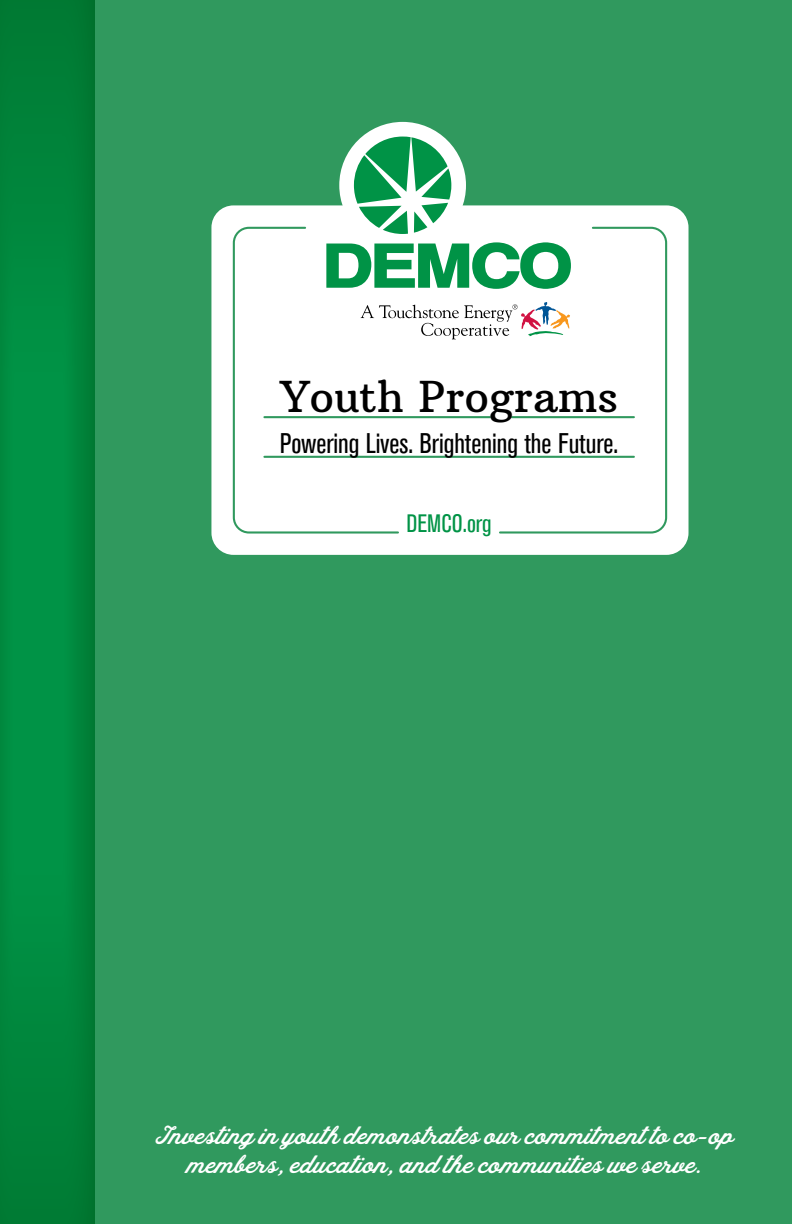
<style>
.page{position:relative;width:792px;height:1224px;background:#30995e}
.page>*{position:absolute;margin:0;border:0;box-sizing:border-box;transform-origin:0 0}
.t1{font:43.4px "Arbutus Slab";color:#000}
.t2{font:condensed 28.2px "Akzidenz Grotesk BE";color:#000}
.t3{font:condensed 25px "Akzidenz Grotesk BE";color:#009346}
.t4{font:italic 24px/28.8px "Hanley Script";color:#fff;text-align:center}
</style>
<div class="page">
<div style="left:0;top:0;width:95px;height:1224px;background:#00853f"></div>
<div style="left:211px;top:205px;width:478px;height:350px;background:#fff;border-radius:22px"></div>
<svg style="left:498px;top:226px;width:170px;height:308px"></svg>
<svg style="left:232px;top:226px;width:168px;height:308px"></svg>
<hr style="left:264px;top:416px;width:226px;height:2px;background:#30995e">
<hr style="left:512px;top:416px;width:122px;height:2px;background:#30995e">
<hr style="left:264px;top:456px;width:370px;height:2px;background:#30995e">
<div style="left:339px;top:122px;width:127px;height:127px;border:29px solid #fff;border-radius:50%"></div>
<svg style="left:354px;top:137px;width:97px;height:97px"></svg>
<svg style="left:326px;top:242px;width:245px;height:47px"></svg>
<svg style="left:361px;top:302px;width:209px;height:37px"></svg>
<h1 class="t1" style="left:280px;top:370px;width:339px">Youth Programs</h1>
<p class="t2" style="left:280px;top:427px;width:340px">Powering Lives. Brightening the Future.</p>
<p class="t3" style="left:406px;top:510px;width:87px">DEMCO.org</p>
<p class="t4" style="left:155px;top:1121px;width:580px">Investinginyouth demonstratesourcommitment toco-op members,education,and thecommunitiesweserve.</p>
</div>
